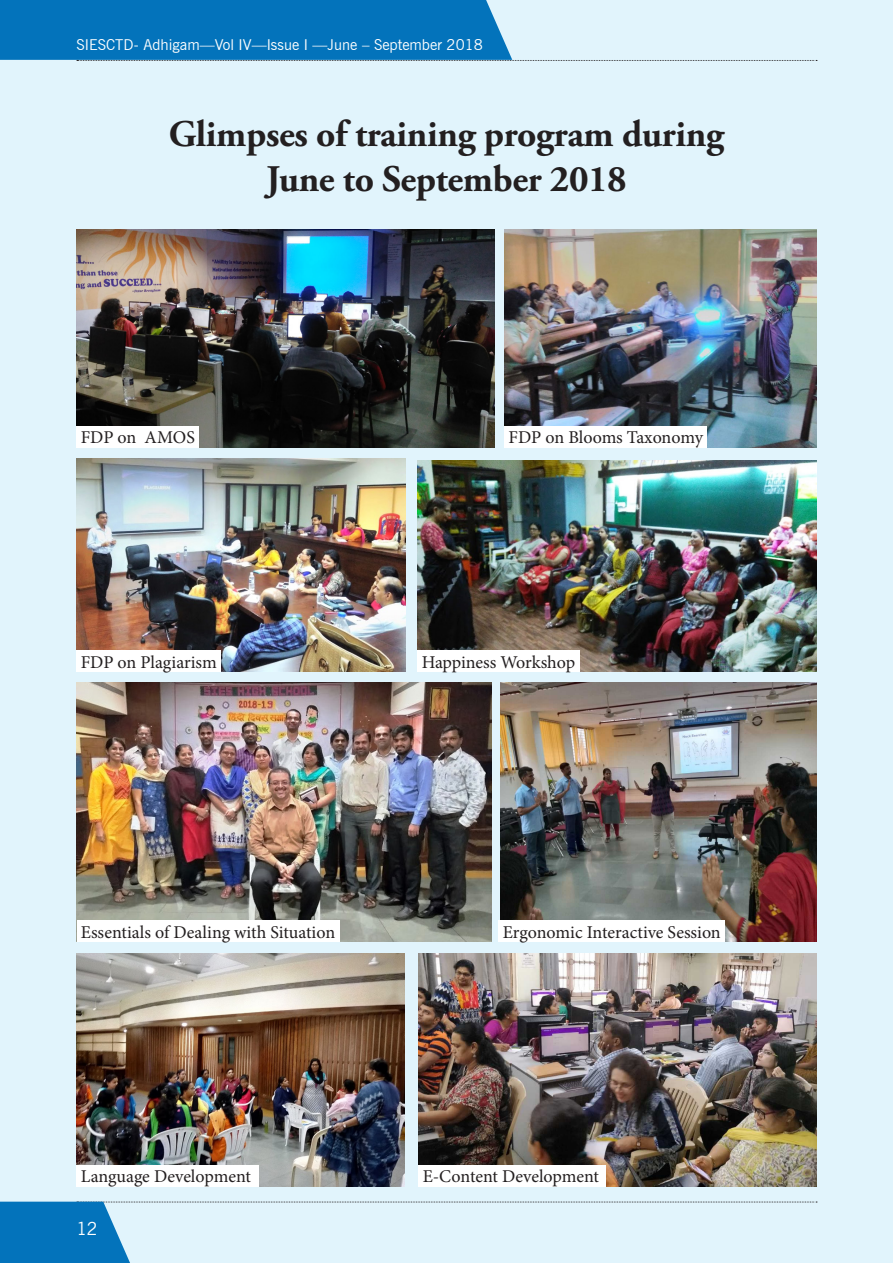
<style>
.page{position:relative;width:893px;height:1263px;background:#e1f4fc}
.page>*{position:absolute;margin:0;border:0;box-sizing:border-box;transform-origin:0 0}
.t1{font:700 37.5px/45px "Adobe Garamond Pro";letter-spacing:-.01em;color:#231f20;text-align:center}
.t2{font:18px "Minion Pro";letter-spacing:-.005em;color:#231f20}
.t3{font:18px "News Gothic BT";color:#fff}
.t4{font:15px "News Gothic BT";color:#fff}
</style>
<div class="page">
<img style="left:504px;top:230px;width:312px;height:217px">
<img style="left:77px;top:230px;width:418px;height:217px">
<img style="left:77px;top:458px;width:329px;height:214px">
<img style="left:417px;top:460px;width:399px;height:212px">
<img style="left:77px;top:682px;width:415px;height:260px">
<img style="left:501px;top:682px;width:315px;height:260px">
<img style="left:77px;top:954px;width:328px;height:232px">
<img style="left:418px;top:954px;width:398px;height:232px">
<div style="left:77px;top:426px;width:122px;height:21px;background:#fff"></div>
<div style="left:77px;top:650px;width:144px;height:22px;background:#fff"></div>
<div style="left:77px;top:920px;width:262px;height:22px;background:#fff"></div>
<div style="left:77px;top:1165px;width:182px;height:21px;background:#fff"></div>
<div style="left:418px;top:1165px;width:187px;height:21px;background:#fff"></div>
<div style="left:498px;top:920px;width:227px;height:22px;background:#fff"></div>
<div style="left:417px;top:650px;width:162px;height:22px;background:#fff"></div>
<div style="left:504px;top:426px;width:203px;height:21px;background:#fff"></div>
<svg style="left:0;top:0;width:817px;height:61px;background:#5aa5d3"></svg>
<svg style="left:0;top:1202px;width:817px;height:61px;background:#c0e0f1"></svg>
<p class="t4" style="left:77px;top:36px;width:408px">SIESCTD- Adhigam—Vol IV—Issue I —June – September 2018</p>
<p class="t1" style="left:169px;top:113px;width:557px">Glimpses of training program during<br>June to September 2018</p>
<p class="t2" style="left:81px;top:425px;width:116px">FDP on AMOS</p>
<p class="t2" style="left:81px;top:650px;width:138px">FDP on Plagiarism</p>
<p class="t2" style="left:509px;top:425px;width:196px">FDP on Blooms Taxonomy</p>
<p class="t2" style="left:422px;top:650px;width:155px">Happiness Workshop</p>
<p class="t2" style="left:81px;top:920px;width:256px">Essentials of Dealing with Situation</p>
<p class="t2" style="left:503px;top:920px;width:220px">Ergonomic Interactive Session</p>
<p class="t2" style="left:81px;top:1164px;width:172px">Language Development</p>
<p class="t2" style="left:423px;top:1164px;width:178px">E-Content Development</p>
<p class="t3" style="left:77px;top:1218px;width:23px">12</p>
</div>
